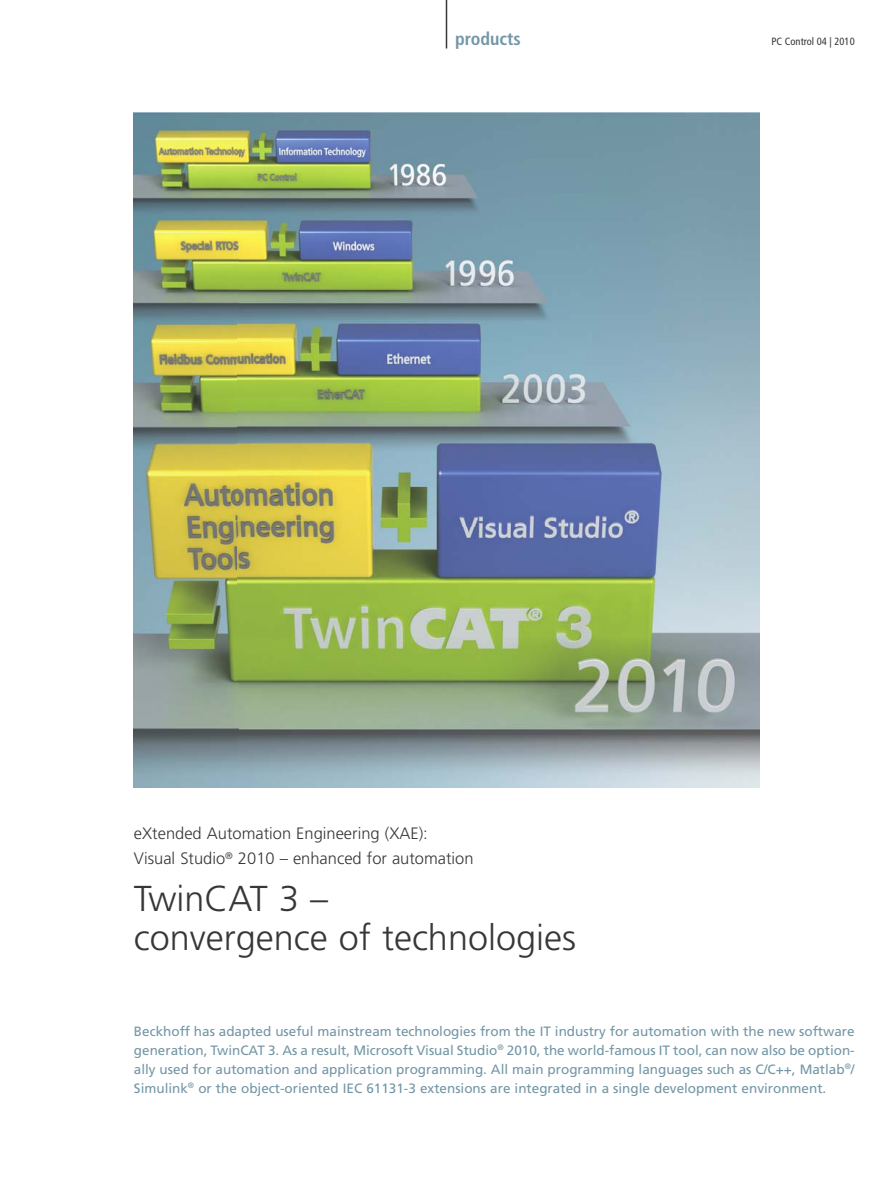
<style>
.page{position:relative;width:893px;height:1191px;background:#fff}
.page>*{position:absolute;margin:0;border:0;box-sizing:border-box;transform-origin:0 0}
.t1{font:300 36px/38.1px "Frutiger";color:#363739}
.t2{font:700 condensed 18px "Frutiger LT Pro";color:#7396a6}
.t3{font:300 16.5px/25.5px "Frutiger";color:#363739}
.t4{font:13.5px/19px "Frutiger";color:#7396a6;text-align:justify}
.t5{font:condensed 10.5px "Frutiger LT Pro";color:#363739}
</style>
<div class="page">
<img style="left:134px;top:113px;width:625px;height:675px">
<hr style="left:446px;top:0;width:1px;height:48px;background:#363739">
<h2 class="t2" style="left:455px;top:32px;width:67px">products</h2>
<p class="t5" style="left:771px;top:37px;width:85px">PC Control 04 | 2010</p>
<p class="t3" style="left:134px;top:821px;width:341px">eXtended Automation Engineering (XAE):<br>Visual Studio<sup>®</sup> 2010 – enhanced for automation</p>
<h1 class="t1" style="left:134px;top:882px;width:444px">TwinCAT 3 –<br>convergence of technologies</h1>
<p class="t4" style="left:134px;top:1022px;width:722px">Beckhoff has adapted useful mainstream technologies from the IT industry for automation with the new software generation, TwinCAT 3. As a result, Microsoft Visual Studio<sup>®</sup> 2010, the world-famous IT tool, can now also be option&shy;ally used for automation and application programming. All main programming languages such as C/C++, Matlab<sup>®</sup>/ Simulink<sup>®</sup> or the object-oriented IEC 61131-3 extensions are integrated in a single development environment.</p>
</div>
